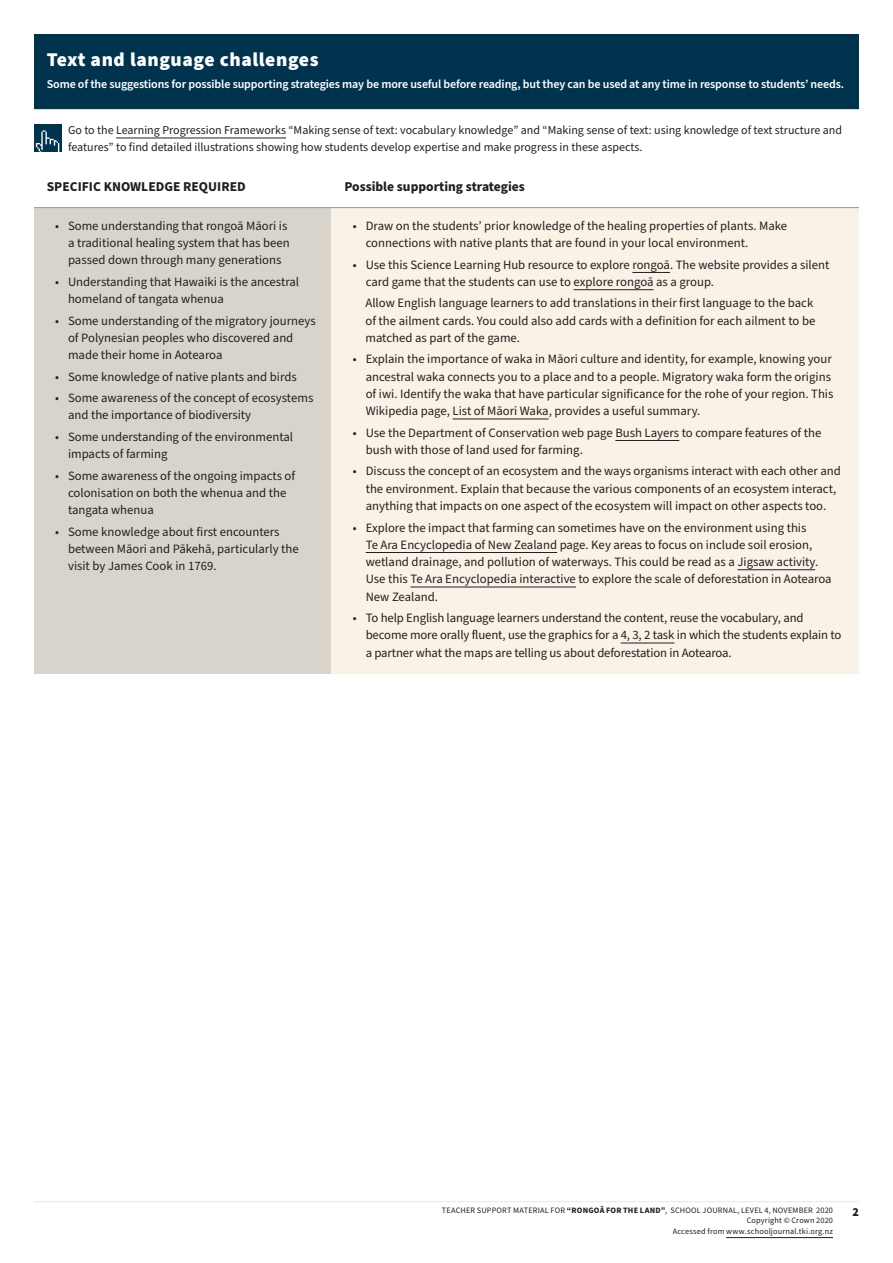
<style>
.page{position:relative;width:893px;height:1263px;background:#fff}
.page>*{position:absolute;margin:0;border:0;box-sizing:border-box;transform-origin:0 0}
.H2_White{font:900 19.5px "Source Sans Pro";letter-spacing:.03em;color:#fff}
.t1{font:700 13.5px "Source Sans Pro";color:#231f20}
.Bullets_8_5_11_5{font:12.75px/17.2px "Source Sans Pro";color:#231f20}
.LPF_text{font:12px/16.5px "Source Sans Pro";color:#231f20}
.H2_White_-_Note{font:600 12px "Source Sans Pro";letter-spacing:-.01em;color:#fff}
.t2{font:900 12px "Source Sans Pro";color:#231f20}
.t3{font:8.25px/10.5px "Source Sans Pro";letter-spacing:.02em;color:#231f20;text-align:right}
.s1{font-weight:700}
</style>
<div class="page">
<hr style="left:34px;top:1201px;width:825px;height:1px;background:#eae8e3">
<hr style="left:726px;top:1237px;width:107px;height:1px;background:#231f20">
<div style="left:34px;top:34px;width:825px;height:75px;background:#00334e"></div>
<svg style="left:34px;top:109px;width:825px;height:43px"></svg>
<div style="left:34px;top:208px;width:298px;height:465px;background:#d9d4cb"></div>
<div style="left:332px;top:208px;width:527px;height:465px;background:#f9f2e6"></div>
<hr style="left:34px;top:207px;width:298px;height:1px;background:#939598">
<hr style="left:332px;top:207px;width:527px;height:1px;background:#939598">
<hr style="left:116px;top:138px;width:170px;height:1px;background:#231f20">
<hr style="left:632px;top:272px;width:38px;height:1px;background:#231f20">
<hr style="left:574px;top:289px;width:80px;height:1px;background:#231f20">
<hr style="left:453px;top:419px;width:96px;height:1px;background:#231f20">
<hr style="left:615px;top:440px;width:64px;height:1px;background:#231f20">
<hr style="left:366px;top:552px;width:191px;height:1px;background:#231f20">
<hr style="left:737px;top:569px;width:78px;height:1px;background:#231f20">
<hr style="left:410px;top:587px;width:166px;height:1px;background:#231f20">
<hr style="left:621px;top:643px;width:53px;height:1px;background:#231f20">
<div style="left:34px;top:125px;width:27px;height:27px;background:#00334e"></div>
<svg style="left:36px;top:130px;width:23px;height:22px"></svg>
<p class="H2_White" style="left:47px;top:46px;width:273px">Text and language challenges</p>
<p class="H2_White_-_Note" style="left:47px;top:76px;width:799px">Some of the suggestions for possible supporting strategies may be more useful before reading, but they can be used at any time in response to students’ needs.</p>
<p class="LPF_text" style="left:68px;top:122px;width:776px">Go to the Learning Progression Frameworks “Making sense of text: vocabulary knowledge” and “Making sense of text: using knowledge of text structure and features” to find detailed illustrations showing how students develop expertise and make progress in these aspects.</p>
<h3 class="t1" style="left:47px;top:177px;width:200px">SPECIFIC KNOWLEDGE REQUIRED</h3>
<h4 class="t1" style="left:344px;top:177px;width:182px">Possible supporting strategies</h4>
<p class="Bullets_8_5_11_5" style="left:68px;top:217px;width:223px;text-indent:-13px">• Some understanding that rongoā Māori is a traditional healing system that has been passed down through many generations</p>
<p class="Bullets_8_5_11_5" style="left:68px;top:273px;width:233px;text-indent:-13px">• Understanding that Hawaiki is the ancestral homeland of tangata whenua</p>
<p class="Bullets_8_5_11_5" style="left:68px;top:312px;width:249px;text-indent:-13px">• Some understanding of the migratory journeys of Polynesian peoples who discovered and made their home in Aotearoa</p>
<p class="Bullets_8_5_11_5" style="left:55px;top:368px;width:243px">• Some knowledge of native plants and birds</p>
<p class="Bullets_8_5_11_5" style="left:68px;top:390px;width:247px;text-indent:-13px">• Some awareness of the concept of ecosystems and the importance of biodiversity</p>
<p class="Bullets_8_5_11_5" style="left:68px;top:428px;width:227px;text-indent:-13px">• Some understanding of the environmental impacts of farming</p>
<p class="Bullets_8_5_11_5" style="left:68px;top:467px;width:229px;text-indent:-13px">• Some awareness of the ongoing impacts of colonisation on both the whenua and the tangata whenua</p>
<p class="Bullets_8_5_11_5" style="left:68px;top:523px;width:232px;text-indent:-13px">• Some knowledge about first encounters between Māori and Pākehā, particularly the visit by James Cook in 1769.</p>
<p class="Bullets_8_5_11_5" style="left:366px;top:217px;width:423px;text-indent:-13px">• Draw on the students’ prior knowledge of the healing properties of plants. Make connections with native plants that are found in your local environment.</p>
<p class="Bullets_8_5_11_5" style="left:366px;top:256px;width:465px;text-indent:-13px">• Use this Science Learning Hub resource to explore rongoā. The website provides a silent card game that the students can use to explore rongoā as a group.</p>
<p class="Bullets_8_5_11_5" style="left:365px;top:295px;width:451px">Allow English language learners to add translations in their first language to the back of the ailment cards. You could also add cards with a definition for each ailment to be matched as part of the game.</p>
<p class="Bullets_8_5_11_5" style="left:366px;top:351px;width:469px;text-indent:-13px">• Explain the importance of waka in Māori culture and identity, for example, knowing your ancestral waka connects you to a place and to a people. Migratory waka form the origins of iwi. Identify the waka that have particular significance for the rohe of your region. This Wikipedia page, List of Māori Waka, provides a useful summary.</p>
<p class="Bullets_8_5_11_5" style="left:366px;top:424px;width:457px;text-indent:-13px">• Use the Department of Conservation web page Bush Layers to compare features of the bush with those of land used for farming.</p>
<p class="Bullets_8_5_11_5" style="left:366px;top:463px;width:477px;text-indent:-13px">• Discuss the concept of an ecosystem and the ways organisms interact with each other and the environment. Explain that because the various components of an ecosystem interact, anything that impacts on one aspect of the ecosystem will impact on other aspects too.</p>
<p class="Bullets_8_5_11_5" style="left:366px;top:519px;width:467px;text-indent:-13px">• Explore the impact that farming can sometimes have on the environment using this<br>Te Ara Encyclopedia of New Zealand page. Key areas to focus on include soil erosion, wetland drainage, and pollution of waterways. This could be read as a Jigsaw activity.<br>Use this Te Ara Encyclopedia interactive to explore the scale of deforestation in Aotearoa New Zealand.</p>
<p class="Bullets_8_5_11_5" style="left:366px;top:609px;width:477px;text-indent:-13px">• To help English language learners understand the content, reuse the vocabulary, and become more orally fluent, use the graphics for a 4, 3, 2 task in which the students explain to a partner what the maps are telling us about deforestation in Aotearoa.</p>
<p class="t3" style="left:442px;top:1205px;width:393px">TEACHER SUPPORT MATERIAL FOR <span class="s1">“RONGOĀ FOR THE LAND”</span>, SCHOOL JOURNAL, LEVEL 4, NOVEMBER 2020</p>
<p class="t2" style="left:852px;top:1203px;width:8px">2</p>
<p class="t3" style="left:673px;top:1215px;width:162px">Copyright © Crown 2020<br>Accessed from www.schooljournal.tki.org.nz</p>
</div>
